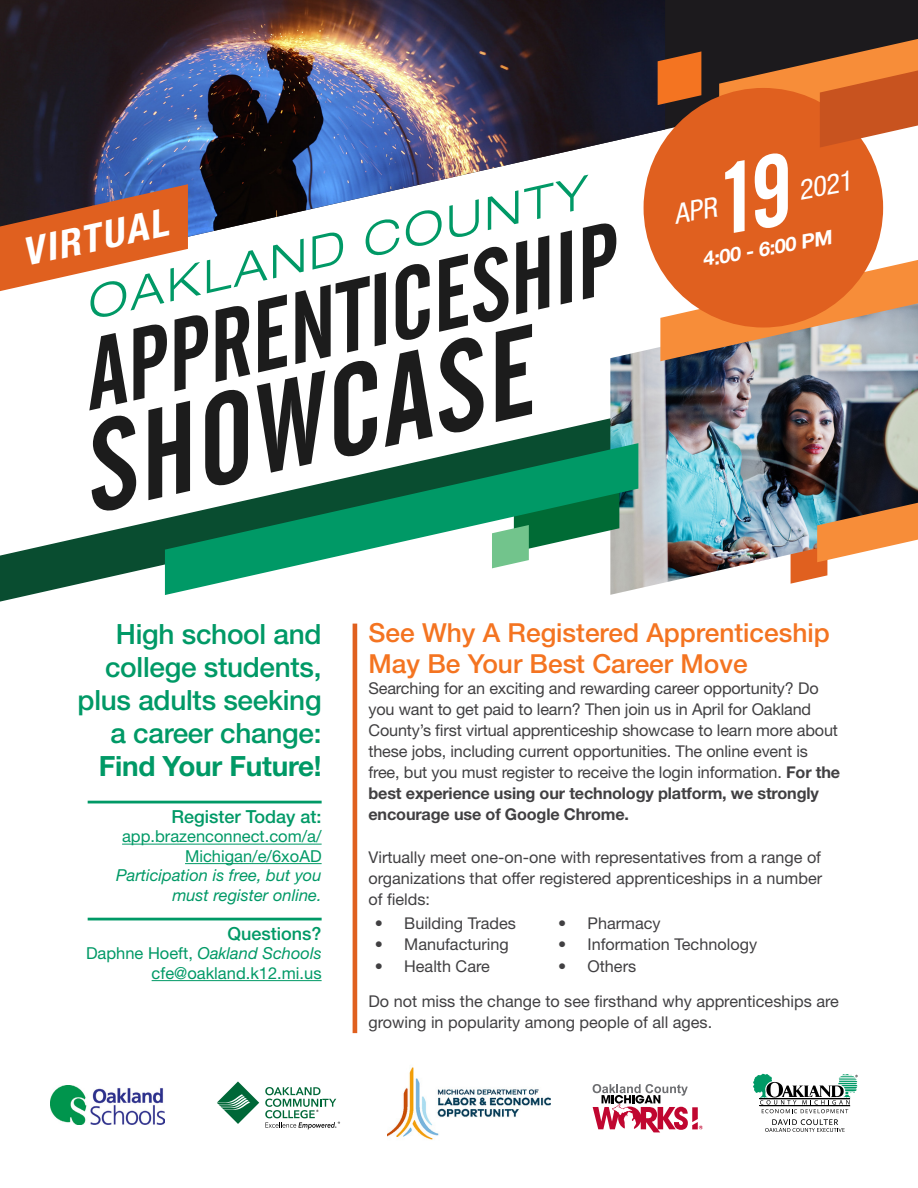
<style>
.page{position:relative;width:918px;height:1188px;background:#fff}
.page>*{position:absolute;margin:0;border:0;box-sizing:border-box;transform-origin:0 0}
.t1{font:italic 124.5px "Alternate Gothic No 2 BT";color:#1c1c1c;scale:1.05 1}
.t2{font:italic 99px "Alternate Gothic No 2 BT";color:#1c1c1c;scale:1.05 1}
.t3{font:italic 300 expanded 45px "Helvetica Neue LT Std";color:#096;scale:1.05 1}
.t4{font:italic 700 condensed 38.55px "Helvetica Neue LT Std";color:#fff;scale:1.05 1}
.t5{font:500 27.9px/33px "Helvetica Neue LT Std";letter-spacing:-.01em;color:#096;text-align:right}
.t6{font:700 27.9px "Helvetica Neue LT Std";letter-spacing:-.01em;color:#096}
.t7{font:italic condensed 27.75px "Helvetica Neue LT Std";color:#fff}
.t8{font:500 26.25px/30.9px "Helvetica Neue LT Std";color:#f47421}
.t9{font:italic 700 19.65px "Helvetica Neue LT Std";color:#fff}
.t10{font:500 18px "Helvetica Neue LT Std";color:#096}
.t11{font:16.5px/19.5px "Helvetica Neue LT Std";color:#096;text-align:right}
.t12{font:italic 16.5px/19.5px "Helvetica Neue LT Std";color:#096;text-align:right}
.t13{font:16.2px/21.1px "Helvetica Neue LT Std";letter-spacing:-.01em;color:#414042}
.s1{font-style:italic}
.s2{font-weight:700}
</style>
<div class="page">
<hr style="left:122px;top:844px;width:200px;height:1px;background:#096">
<hr style="left:185px;top:863px;width:137px;height:1px;background:#096">
<hr style="left:152px;top:980px;width:170px;height:1px;background:#096">
<hr style="left:88px;top:801px;width:234px;height:2px;background:#096">
<hr style="left:88px;top:918px;width:234px;height:2px;background:#096">
<hr style="left:353px;top:624px;width:4px;height:409px;background:#e0601f">
<svg style="left:665px;top:0;width:253px;height:260px;fill:#1c1a1d"></svg>
<img style="left:0;top:0;width:665px;height:268px">
<svg style="left:0;top:418px;width:610px;height:184px"></svg>
<svg style="left:0;top:184px;width:188px;height:107px"></svg>
<img style="left:610px;top:347px;width:308px;height:242px">
<svg style="left:660px;top:260px;width:258px;height:101px"></svg>
<div style="left:644px;top:88px;width:239px;height:240px;background:#e0601f;border-radius:50%"></div>
<svg style="left:165px;top:443px;width:473px;height:152px"></svg>
<svg style="left:791px;top:503px;width:127px;height:81px"></svg>
<img style="left:388px;top:1067px;width:163px;height:73px">
<svg style="left:753px;top:1074px;width:105px;height:39px"></svg>
<svg style="left:765px;top:1119px;width:80px;height:13px"></svg>
<svg style="left:217px;top:1081px;width:42px;height:43px"></svg>
<svg style="left:265px;top:1087px;width:75px;height:42px"></svg>
<img style="left:50px;top:1086px;width:115px;height:39px">
<svg style="left:593px;top:1084px;width:110px;height:48px"></svg>
<svg style="left:658px;top:39px;width:260px;height:195px"></svg>
<h3 class="t3" style="left:79px;top:279px;width:489px;rotate:-13deg">OAKLAND COUNTY</h3>
<h3 class="t4" style="left:18px;top:230px;width:142px;rotate:-12deg">VIRTUAL</h3>
<h2 class="t2" style="left:69px;top:325px;width:519px;rotate:-13deg">APPRENTICESHIP</h2>
<h1 class="t1" style="left:64px;top:405px;width:438px;rotate:-13deg">SHOWCASE</h1>
<h3 class="t7" style="left:796px;top:174px;width:56px;rotate:-10deg">2021</h3>
<p class="t9" style="left:700px;top:247px;width:133px;rotate:-10deg">4:00 - 6:00 PM</p>
<h3 class="t5" style="left:78px;top:617px;width:245px">High school and college students, plus adults seeking a career change:</h3>
<h3 class="t6" style="left:99px;top:748px;width:224px">Find Your Future!</h3>
<p class="t10" style="left:172px;top:806px;width:152px">Register Today at:</p>
<p class="t11" style="left:122px;top:827px;width:201px">app.brazenconnect.com/a/<br>Michigan/e/6xoAD</p>
<p class="t12" style="left:116px;top:866px;width:207px">Participation is free, but you must register online.</p>
<p class="t10" style="left:228px;top:923px;width:96px">Questions?</p>
<p class="t11" style="left:86px;top:944px;width:237px">Daphne Hoeft, <span class="s1">Oakland Schools </span>cfe@oakland.k12.mi.us</p>
<h3 class="t8" style="left:368px;top:617px;width:463px">See Why A Registered Apprenticeship<br>May Be Your Best Career Move</h3>
<p class="t13" style="left:368px;top:677px;width:473px">Searching for an exciting and rewarding career opportunity? Do you want to get paid to learn? Then join us in April for Oakland County’s first virtual apprenticeship showcase to learn more about these jobs, including current opportunities. The online event is free, but you must register to receive the login information. <span class="s2">For the best experience using our technology platform, we strongly encourage use of Google Chrome.</span></p>
<p class="t13" style="left:368px;top:846px;width:455px;text-align:justify">Virtually meet one-on-one with representatives from a range of organizations that offer registered apprenticeships in a number of fields:</p>
<p class="t13" style="left:375px;top:913px;width:143px">• Building Trades</p>
<p class="t13" style="left:375px;top:934px;width:135px">• Manufacturing</p>
<p class="t13" style="left:375px;top:955px;width:116px">• Health Care</p>
<p class="t13" style="left:558px;top:913px;width:104px">• Pharmacy</p>
<p class="t13" style="left:558px;top:934px;width:200px">• Information Technology</p>
<p class="t13" style="left:558px;top:955px;width:79px">• Others</p>
<p class="t13" style="left:368px;top:991px;width:472px">Do not miss the change to see firsthand why apprenticeships are growing in popularity among people of all ages.</p>
</div>
